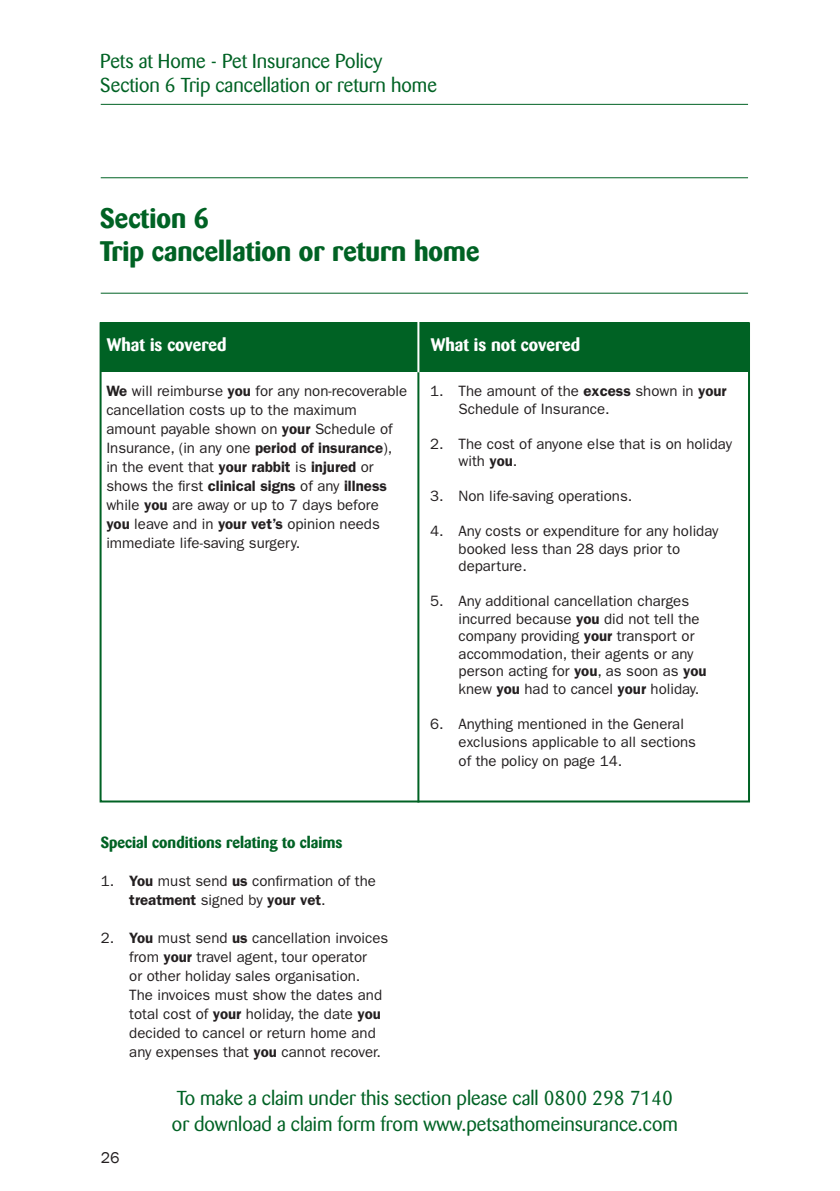
<style>
.page{position:relative;width:840px;height:1191px;background:#fff}
.page>*{position:absolute;margin:0;border:0;box-sizing:border-box;transform-origin:0 0}
.t1{font:700 28px/33.6px "Barmeno BQ";color:#006224}
.t2{font:20px/24px "Barmeno BQ";color:#006224}
.t3{font:700 18px "Barmeno BQ";color:#fff}
.t4{font:700 16px "Barmeno BQ";color:#006224}
.t5{font:16px "Franklin Gothic";color:#231f20}
.t6{font:15px/19px "Franklin Gothic LT";color:#231f20}
.s1{font-weight:600}
</style>
<div class="page">
<div style="left:100px;top:322px;width:648px;height:49px;background:#006224"></div>
<hr style="left:417px;top:371px;width:2px;height:431px;background:#006224">
<hr style="left:417px;top:318px;width:2px;height:54px;background:#fff">
<hr style="left:101px;top:104px;width:646px;height:1px;background:#006224">
<hr style="left:101px;top:177px;width:646px;height:1px;background:#006224">
<hr style="left:101px;top:293px;width:646px;height:1px;background:#006224">
<h2 class="t2" style="left:100px;top:49px;width:338px">Pets at Home - Pet Insurance Policy<br>Section 6 Trip cancellation or return home</h2>
<h1 class="t1" style="left:100px;top:201px;width:380px">Section 6<br>Trip cancellation or return home</h1>
<p class="t3" style="left:107px;top:334px;width:121px">What is covered</p>
<p class="t3" style="left:430px;top:334px;width:151px">What is not covered</p>
<p class="t6" style="left:106px;top:382px;width:302px"><span class="s1">We</span> will reimburse <span class="s1">you</span> for any non-recoverable cancellation costs up to the maximum amount payable shown on <span class="s1">your</span> Schedule of Insurance, (in any one <span class="s1">period of insurance</span>), in the event that <span class="s1">your rabbit</span> is <span class="s1">injured</span> or shows the first <span class="s1">clinical signs</span> of any <span class="s1">illness </span>while <span class="s1">you</span> are away or up to 7 days before<br><span class="s1">you</span> leave and in <span class="s1">your vet’s</span> opinion needs immediate life-saving surgery.</p>
<p class="t6" style="left:458px;top:382px;width:269px;line-height:17.6px;text-indent:-28px">1. The amount of the <span class="s1">excess</span> shown in <span class="s1">your<br></span>Schedule of Insurance.</p>
<p class="t6" style="left:458px;top:435px;width:275px;line-height:17.6px;text-indent:-28px">2. The cost of anyone else that is on holiday with <span class="s1">you</span>.</p>
<p class="t6" style="left:430px;top:487px;width:203px">3. Non life-saving operations.</p>
<p class="t6" style="left:458px;top:522px;width:261px;line-height:17.6px;text-indent:-28px">4. Any costs or expenditure for any holiday booked less than 28 days prior to departure.</p>
<p class="t6" style="left:458px;top:592px;width:249px;line-height:17.6px;text-indent:-28px">5. Any additional cancellation charges incurred because <span class="s1">you</span> did not tell the company providing <span class="s1">your</span> transport or accommodation, their agents or any person acting for <span class="s1">you</span>, as soon as <span class="s1">you </span>knew <span class="s1">you</span> had to cancel <span class="s1">your</span> holiday.</p>
<p class="t6" style="left:458px;top:715px;width:239px;line-height:17.6px;text-indent:-28px">6. Anything mentioned in the General exclusions applicable to all sections</p>
<p class="t6" style="left:458px;top:751px;width:165px">of the policy on page 14.</p>
<p class="t4" style="left:101px;top:832px;width:243px">Special conditions relating to claims</p>
<p class="t6" style="left:129px;top:871px;width:248px;text-indent:-28px">1. <span class="s1">You</span> must send <span class="s1">us</span> confirmation of the <span class="s1">treatment</span> signed by <span class="s1">your vet</span>.</p>
<p class="t6" style="left:129px;top:928px;width:260px;text-indent:-28px">2. <span class="s1">You</span> must send <span class="s1">us</span> cancellation invoices from <span class="s1">your</span> travel agent, tour operator<br>or other holiday sales organisation.<br>The invoices must show the dates and total cost of <span class="s1">your</span> holiday, the date <span class="s1">you </span>decided to cancel or return home and any expenses that <span class="s1">you</span> cannot recover.</p>
<p class="t5" style="left:101px;top:1147px;width:20px">26</p>
<h2 class="t2" style="left:172px;top:1084px;width:507px;line-height:26px">To make a claim under this section please call 0800 298 7140 or download a claim form from www.petsathomeinsurance.com</h2>
</div>
